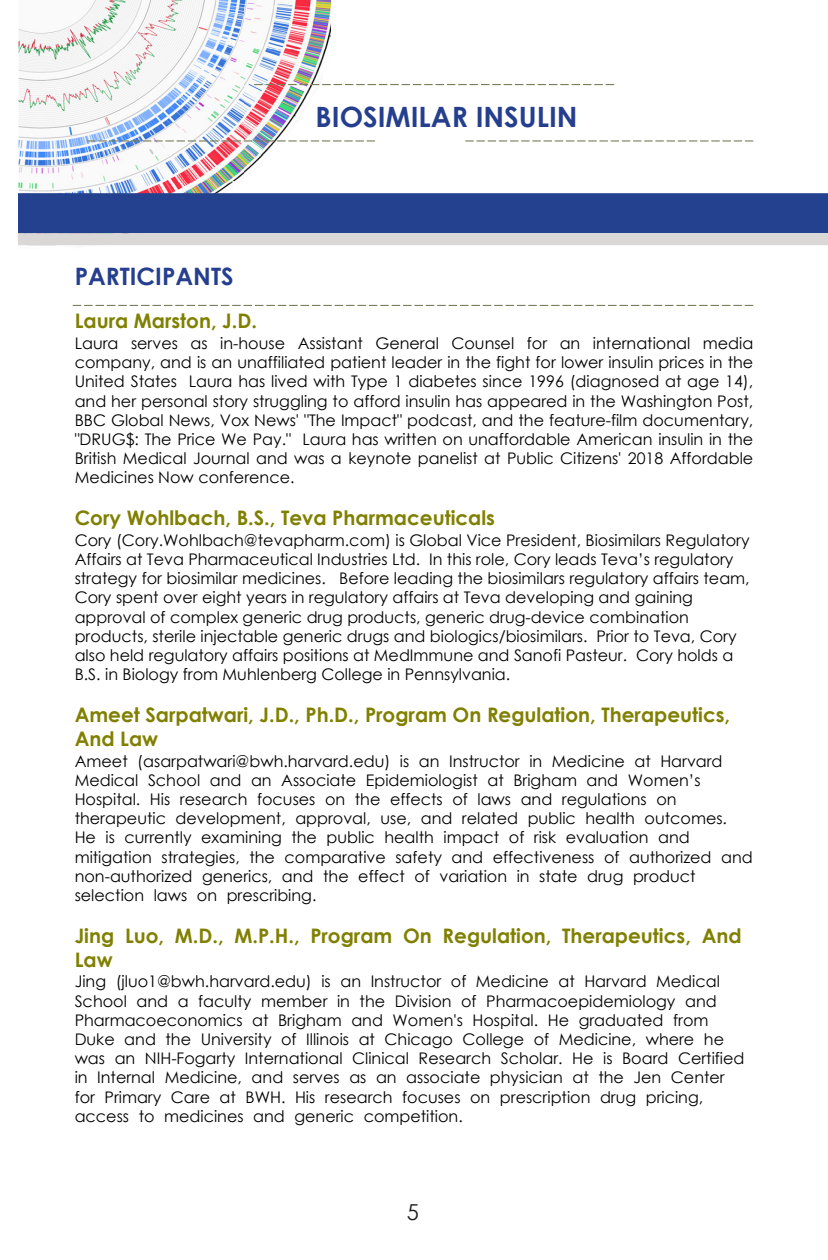
<style>
.page{position:relative;width:828px;height:1260px;background:#fff}
.page>*{position:absolute;margin:0;border:0;box-sizing:border-box;transform-origin:0 0}
.t1{font:700 28px "Century Gothic";color:#253f8e}
._02_Subheading_Main{font:700 24px "Century Gothic";color:#253f8e}
.t2{font:22px "Century Gothic";color:#231f20}
._03_Body_Text_BLACK{font:700 20px/24px "Century Gothic";color:#808000}
._03_Body_Text_BLACK-2{font:16px/19.2px "Century Gothic";color:#000}
</style>
<div class="page">
<img style="left:18px;top:0;width:313px;height:246px">
<div style="left:18px;top:193px;width:810px;height:40px;background:#24418f"></div>
<div style="left:18px;top:233px;width:810px;height:12px;background:#d9d8d6"></div>
<svg style="left:254px;top:84px;width:360px;height:1px"></svg>
<svg style="left:465px;top:140px;width:288px;height:2px"></svg>
<svg style="left:87px;top:140px;width:288px;height:2px"></svg>
<svg style="left:73px;top:305px;width:680px;height:1px"></svg>
<h1 class="t1" style="left:316px;top:95px;width:264px">BIOSIMILAR INSULIN</h1>
<p class="_02_Subheading_Main" style="left:75px;top:258px;width:160px">PARTICIPANTS</p>
<p class="_03_Body_Text_BLACK" style="left:75px;top:308px;width:184px">Laura Marston, J.D.</p>
<p class="_03_Body_Text_BLACK-2" style="left:75px;top:333px;width:680px;text-align:justify">Laura serves as in-house Assistant General Counsel for an international media company, and is an unaffiliated patient leader in the fight for lower insulin prices in the United States Laura has lived with Type 1 diabetes since 1996 (diagnosed at age 14), and her personal story struggling to afford insulin has appeared in the Washington Post, BBC Global News, Vox News' "The Impact" podcast, and the feature-film documentary, "DRUG$: The Price We Pay." Laura has written on unaffordable American insulin in the British Medical Journal and was a keynote panelist at Public Citizens' 2018 Affordable Medicines Now conference.</p>
<p class="_03_Body_Text_BLACK" style="left:75px;top:505px;width:422px">Cory Wohlbach, B.S., Teva Pharmaceuticals</p>
<p class="_03_Body_Text_BLACK-2" style="left:75px;top:530px;width:677px">Cory (Cory.Wohlbach@tevapharm.com) is Global Vice President, Biosimilars Regulatory Affairs at Teva Pharmaceutical Industries Ltd. In this role, Cory leads Teva’s regulatory strategy for biosimilar medicines. Before leading the biosimilars regulatory affairs team, Cory spent over eight years in regulatory affairs at Teva developing and gaining approval of complex generic drug products, generic drug-device combination products, sterile injectable generic drugs and biologics/biosimilars. Prior to Teva, Cory also held regulatory affairs positions at MedImmune and Sanofi Pasteur. Cory holds a B.S. in Biology from Muhlenberg College in Pennsylvania.</p>
<p class="_03_Body_Text_BLACK" style="left:75px;top:702px;width:657px">Ameet Sarpatwari, J.D., Ph.D., Program On Regulation, Therapeutics,<br>And Law</p>
<p class="_03_Body_Text_BLACK-2" style="left:75px;top:751px;width:680px">Ameet (asarpatwari@bwh.harvard.edu) is an Instructor in Medicine at Harvard Medical School and an Associate Epidemiologist at Brigham and Women’s Hospital. His research focuses on the effects of laws and regulations on therapeutic development, approval, use, and related public health outcomes.<br>He is currently examining the public health impact of risk evaluation and mitigation strategies, the comparative safety and effectiveness of authorized and non-authorized generics, and the effect of variation in state drug product selection laws on prescribing.</p>
<p class="_03_Body_Text_BLACK" style="left:75px;top:922px;width:669px">Jing Luo, M.D., M.P.H., Program On Regulation, Therapeutics, And<br>Law</p>
<p class="_03_Body_Text_BLACK-2" style="left:75px;top:972px;width:671px">Jing (jluo1@bwh.harvard.edu) is an Instructor of Medicine at Harvard Medical School and a faculty member in the Division of Pharmacoepidemiology and Pharmacoeconomics at Brigham and Women's Hospital. He graduated from Duke and the University of Illinois at Chicago College of Medicine, where he was an NIH-Fogarty International Clinical Research Scholar. He is Board Certified in Internal Medicine, and serves as an associate physician at the Jen Center for Primary Care at BWH. His research focuses on prescription drug pricing, access to medicines and generic competition.</p>
<h3 class="t2" style="left:407px;top:1196px;width:14px">5</h3>
</div>
